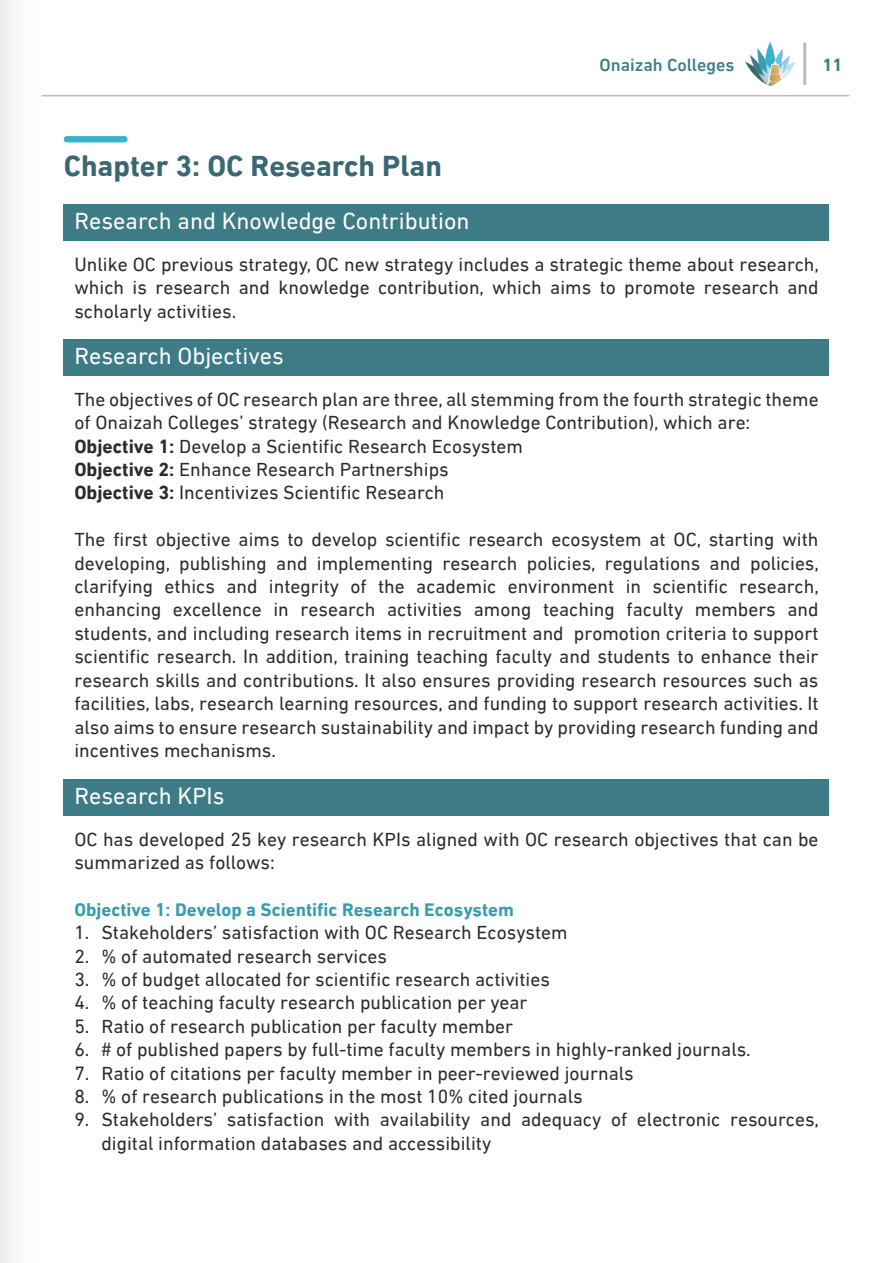
<style>
.page{position:relative;width:893px;height:1263px;background:#fff}
.page>*{position:absolute;margin:0;border:0;box-sizing:border-box;transform-origin:0 0}
.t1{font:700 30px "DIN Next LT Arabic";color:#396773}
.t2{font:24px "DIN Next LT Arabic";color:#fff}
.t3{font:19.5px/23.4px "DIN Next LT Arabic";color:#2c2c2b}
.t4{font:700 18.75px "DIN Next LT Arabic";color:#399caf}
.t5{font:500 18px "DIN Next LT Arabic";color:#3d7d87}
.t6{font:700 18px "DIN Next LT Arabic";color:#3d7d87}
.s1{font-weight:700}
</style>
<div class="page">
<hr style="left:41px;top:95px;width:808px;height:1px;background:#bcbcbc">
<div style="left:0;top:0;width:43px;height:1263px;background:linear-gradient(to right,#eee,#fff)"></div>
<hr style="left:803px;top:43px;width:3px;height:42px;background:#bcbcbc">
<img style="left:745px;top:43px;width:49px;height:42px">
<hr style="left:0;top:0;width:1px;height:1263px;background:#399caf">
<svg style="left:0;top:36px;width:1px;height:1191px"></svg>
<div style="left:64px;top:339px;width:765px;height:36px;background:#3d7c86"></div>
<div style="left:64px;top:779px;width:765px;height:36px;background:#3d7c86"></div>
<div style="left:64px;top:204px;width:765px;height:36px;background:#3d7c86"></div>
<div style="left:64px;top:136px;width:64px;height:6px;background:#38b1c9;border-radius:3px"></div>
<p class="t1" style="left:64px;top:148px;width:380px">Chapter 3: OC Research Plan</p>
<p class="t5" style="left:600px;top:54px;width:137px">Onaizah Colleges</p>
<p class="t6" style="left:822px;top:54px;width:22px">11</p>
<p class="t2" style="left:74px;top:207px;width:397px">Research and Knowledge Contribution</p>
<p class="t3" style="left:74px;top:252px;width:746px;text-align:justify">Unlike OC previous strategy, OC new strategy includes a strategic theme about research, which is research and knowledge contribution, which aims to promote research and scholarly activities.</p>
<p class="t2" style="left:74px;top:342px;width:211px">Research Objectives</p>
<p class="t3" style="left:74px;top:387px;width:746px">The objectives of OC research plan are three, all stemming from the fourth strategic theme of Onaizah Colleges’ strategy (Research and Knowledge Contribution), which are:</p>
<p class="t3" style="left:74px;top:434px;width:450px"><span class="s1">Objective 1:</span> Develop a Scientific Research Ecosystem</p>
<p class="t3" style="left:74px;top:458px;width:376px"><span class="s1">Objective 2:</span> Enhance Research Partnerships</p>
<p class="t3" style="left:74px;top:481px;width:372px"><span class="s1">Objective 3:</span> Incentivizes Scientific Research</p>
<p class="t3" style="left:74px;top:528px;width:746px;text-align:justify">The first objective aims to develop scientific research ecosystem at OC, starting with developing, publishing and implementing research policies, regulations and policies, clarifying ethics and integrity of the academic environment in scientific research, enhancing excellence in research activities among teaching faculty members and students, and including research items in recruitment and promotion criteria to support scientific research. In addition, training teaching faculty and students to enhance their research skills and contributions. It also ensures providing research resources such as facilities, labs, research learning resources, and funding to support research activities. It also aims to ensure research sustainability and impact by providing research funding and incentives mechanisms.</p>
<p class="t2" style="left:74px;top:781px;width:152px">Research KPIs</p>
<p class="t3" style="left:74px;top:827px;width:746px">OC has developed 25 key research KPIs aligned with OC research objectives that can be summarized as follows:</p>
<p class="t4" style="left:74px;top:898px;width:441px">Objective 1: Develop a Scientific Research Ecosystem</p>
<p class="t3" style="left:74px;top:921px;width:495px">1. Stakeholders’ satisfaction with OC Research Ecosystem</p>
<p class="t3" style="left:74px;top:944px;width:314px">2. % of automated research services</p>
<p class="t3" style="left:74px;top:968px;width:477px">3. % of budget allocated for scientific research activities</p>
<p class="t3" style="left:74px;top:991px;width:455px">4. % of teaching faculty research publication per year</p>
<p class="t3" style="left:74px;top:1014px;width:440px">5. Ratio of research publication per faculty member</p>
<p class="t3" style="left:74px;top:1038px;width:678px">6. # of published papers by full-time faculty members in highly-ranked journals.</p>
<p class="t3" style="left:74px;top:1061px;width:561px">7. Ratio of citations per faculty member in peer-reviewed journals</p>
<p class="t3" style="left:74px;top:1085px;width:510px">8. % of research publications in the most 10% cited journals</p>
<p class="t3" style="left:101px;top:1108px;width:719px;text-indent:-27px">9. Stakeholders’ satisfaction with availability and adequacy of electronic resources, digital information databases and accessibility</p>
</div>
